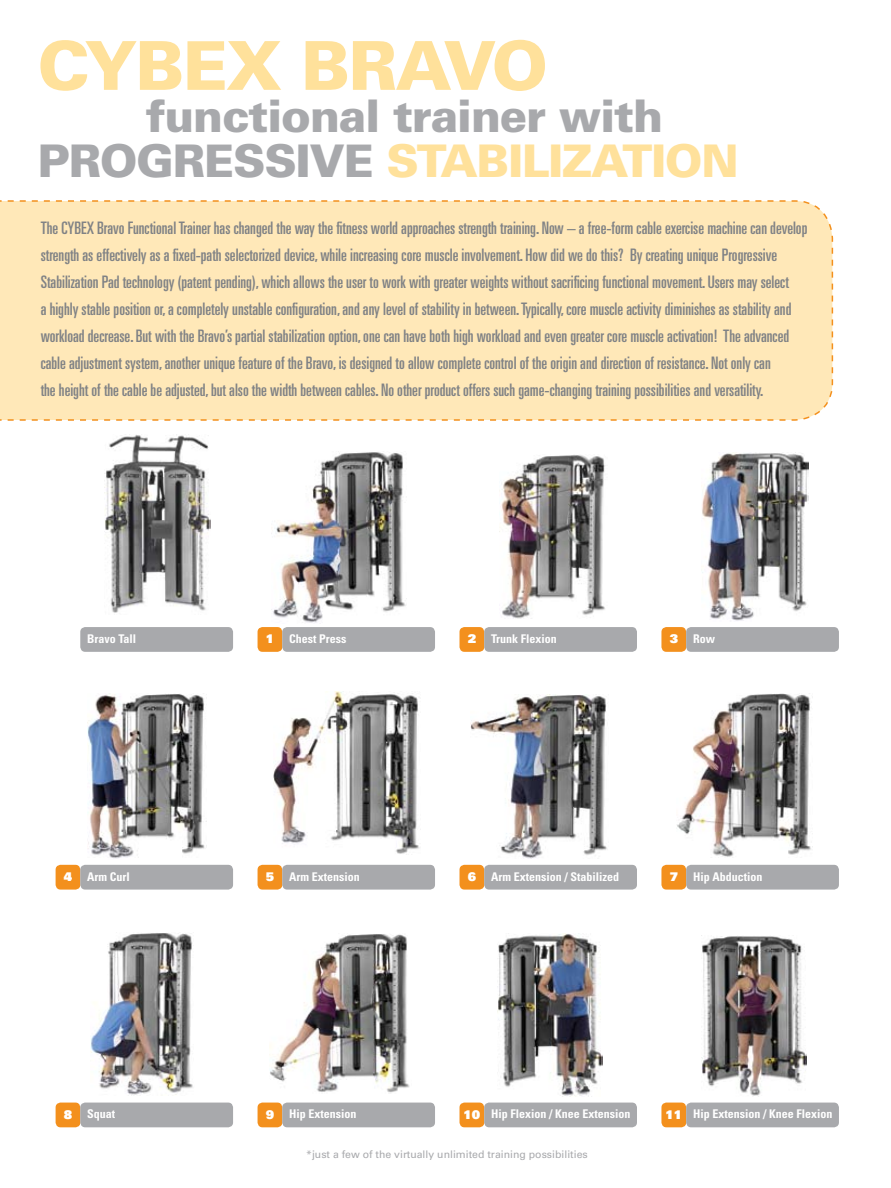
<style>
.page{position:relative;width:891px;height:1188px;background:#fff}
.page>*{position:absolute;margin:0;border:0;box-sizing:border-box;transform-origin:0 0}
.t1{font:900 67.5px "Univers";letter-spacing:-.025em;color:#ffe19b}
.t2{font:900 45px/45px "Univers";letter-spacing:-.025em;color:#a8a9ac}
.t3{font:ultra-condensed 17.25px/27px "Univers";color:#808285}
.t4{font:700 condensed 12px "Univers";color:#fff}
.t5{font:10.5px "Univers";color:#a8a9ac}
.s1{color:#ffe19b}
.s2{font-weight:900;font-stretch:normal}
</style>
<div class="page">
<img style="left:91px;top:933px;width:102px;height:163px">
<img style="left:269px;top:934px;width:141px;height:159px">
<img style="left:497px;top:933px;width:105px;height:163px">
<img style="left:702px;top:936px;width:104px;height:161px">
<img style="left:677px;top:694px;width:136px;height:163px">
<img style="left:87px;top:694px;width:118px;height:165px">
<img style="left:274px;top:691px;width:146px;height:163px">
<img style="left:471px;top:694px;width:136px;height:165px">
<img style="left:273px;top:452px;width:134px;height:171px">
<img style="left:105px;top:434px;width:105px;height:179px">
<img style="left:701px;top:452px;width:107px;height:169px">
<img style="left:499px;top:455px;width:106px;height:164px">
<div style="left:80px;top:627px;width:153px;height:25px;background:#a8a9ac;border-radius:5px"></div>
<div style="left:56px;top:865px;width:24px;height:25px;background:#f3901d;border-radius:5px"></div>
<div style="left:80px;top:865px;width:153px;height:25px;background:#a8a9ac;border-radius:5px"></div>
<div style="left:56px;top:1103px;width:24px;height:24px;background:#f3901d;border-radius:5px"></div>
<div style="left:80px;top:1103px;width:153px;height:24px;background:#a8a9ac;border-radius:5px"></div>
<div style="left:258px;top:627px;width:24px;height:25px;background:#f3901d;border-radius:5px"></div>
<div style="left:282px;top:627px;width:153px;height:25px;background:#a8a9ac;border-radius:5px"></div>
<div style="left:258px;top:865px;width:24px;height:25px;background:#f3901d;border-radius:5px"></div>
<div style="left:282px;top:865px;width:153px;height:25px;background:#a8a9ac;border-radius:5px"></div>
<div style="left:258px;top:1103px;width:24px;height:24px;background:#f3901d;border-radius:5px"></div>
<div style="left:282px;top:1103px;width:153px;height:24px;background:#a8a9ac;border-radius:5px"></div>
<div style="left:460px;top:627px;width:24px;height:25px;background:#f3901d;border-radius:5px"></div>
<div style="left:484px;top:627px;width:153px;height:25px;background:#a8a9ac;border-radius:5px"></div>
<div style="left:460px;top:865px;width:24px;height:25px;background:#f3901d;border-radius:5px"></div>
<div style="left:484px;top:865px;width:153px;height:25px;background:#a8a9ac;border-radius:5px"></div>
<div style="left:460px;top:1103px;width:24px;height:24px;background:#f3901d;border-radius:5px"></div>
<div style="left:484px;top:1103px;width:153px;height:24px;background:#a8a9ac;border-radius:5px"></div>
<div style="left:661px;top:627px;width:25px;height:25px;background:#f3901d;border-radius:5px"></div>
<div style="left:686px;top:627px;width:153px;height:25px;background:#a8a9ac;border-radius:5px"></div>
<div style="left:661px;top:865px;width:25px;height:25px;background:#f3901d;border-radius:5px"></div>
<div style="left:686px;top:865px;width:153px;height:25px;background:#a8a9ac;border-radius:5px"></div>
<div style="left:661px;top:1103px;width:25px;height:24px;background:#f3901d;border-radius:5px"></div>
<div style="left:686px;top:1103px;width:153px;height:24px;background:#a8a9ac;border-radius:5px"></div>
<div style="left:0;top:200px;width:834px;height:221px;background:#ffe8b8"></div>
<h1 class="t1" style="left:38px;top:23px;width:512px">CYBEX BRAVO</h1>
<h2 class="t2" style="left:38px;top:93px;width:703px;text-indent:108px">functional trainer with progressive <span class="s1">STABILIZATION</span></h2>
<p class="t3" style="left:41px;top:214px;width:768px">The CYBEX Bravo Functional Trainer has changed the way the fitness world approaches strength training. Now – a free-form cable exercise machine can develop strength as effectively as a fixed-path selectorized device, while increasing core muscle involvement. How did we do this? By creating unique Progressive Stabilization Pad technology (patent pending), which allows the user to work with greater weights without sacrificing functional movement. Users may select<br>a highly stable position or, a completely unstable configuration, and any level of stability in between. Typically, core muscle activity diminishes as stability and workload decrease. But with the Bravo’s partial stabilization option, one can have both high workload and even greater core muscle activation! The advanced cable adjustment system, another unique feature of the Bravo, is designed to allow complete control of the origin and direction of resistance. Not only can<br>the height of the cable be adjusted, but also the width between cables. No other product offers such game-changing training possibilities and versatility.</p>
<p class="t4" style="left:87px;top:631px;width:51px">Bravo Tall</p>
<p class="t4" style="left:266px;top:631px;width:82px"><span class="s2">1</span> Chest Press</p>
<p class="t4" style="left:468px;top:631px;width:91px"><span class="s2">2</span> Trunk Flexion</p>
<p class="t4" style="left:670px;top:631px;width:47px"><span class="s2">3</span> Row</p>
<p class="t4" style="left:64px;top:869px;width:68px"><span class="s2">4</span> Arm Curl</p>
<p class="t4" style="left:266px;top:869px;width:96px"><span class="s2">5</span> Arm Extension</p>
<p class="t4" style="left:468px;top:869px;width:153px"><span class="s2">6</span> Arm Extension / Stabilized</p>
<p class="t4" style="left:670px;top:869px;width:94px"><span class="s2">7</span> Hip Abduction</p>
<p class="t4" style="left:64px;top:1107px;width:53px"><span class="s2">8</span> Squat</p>
<p class="t4" style="left:266px;top:1107px;width:92px"><span class="s2">9</span> Hip Extension</p>
<p class="t4" style="left:463px;top:1107px;width:168px"><span class="s2">10</span> Hip Flexion / Knee Extension</p>
<p class="t4" style="left:665px;top:1107px;width:168px"><span class="s2">11</span> Hip Extension / Knee Flexion</p>
<p class="t5" style="left:306px;top:1148px;width:283px">*just a few of the virtually unlimited training possibilities</p>
</div>
